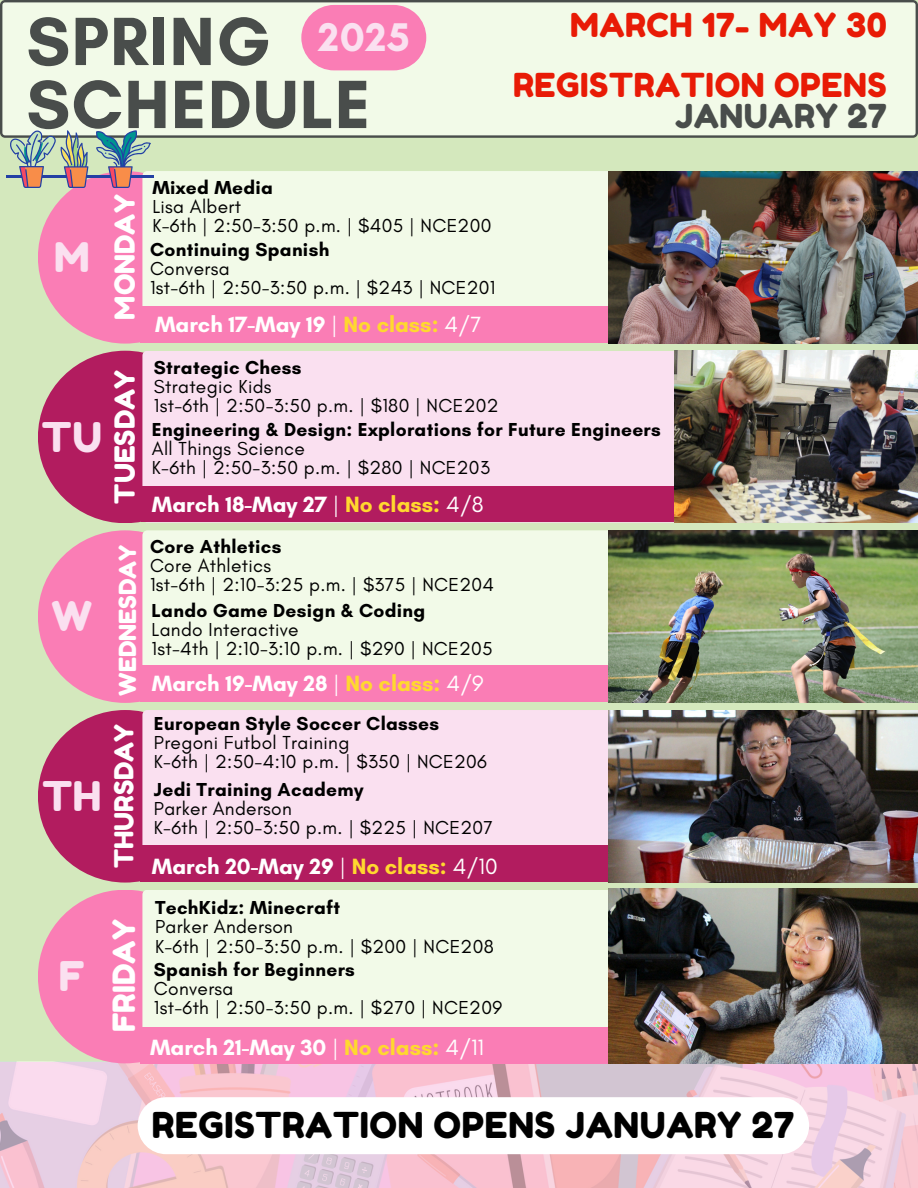
<style>
.page{position:relative;width:918px;height:1188px;background:#d4e8bd}
.page>*{position:absolute;margin:0;border:0;box-sizing:border-box;transform-origin:0 0}
.t1{font:700 69.45px/63px "Glacial Indifference";letter-spacing:.015em;color:#494d4b}
.t2{font:40.8px "Fredoka One";color:#fae0f0}
.t3{font:700 40.8px "Glacial Indifference";color:#fae0f0}
.t4{font:35.7px "Fredoka One";letter-spacing:.015em;color:#000}
.t5{font:33px/30.3px "Fredoka One";letter-spacing:.015em;color:#e81b06;text-align:right}
.t6{font:30.6px "Fredoka One";color:#fff}
.t7{font:27.6px "Fredoka One";color:#fff}
.t8{font:26.1px "Fredoka One";color:#fff}
.t9{font:23.55px "Fredoka One";color:#fff}
.t10{font:700 22.5px "Glacial Indifference";color:#fff}
.t11{font:19.2px "Glacial Indifference";letter-spacing:.015em;color:#000}
.t12{font:700 19.2px "Glacial Indifference";letter-spacing:.015em;color:#000}
.s1{color:#494d4b}
.s2{font-weight:400}
.s3{color:#ffd82f}
</style>
<div class="page">
<div style="left:38px;top:171px;width:174px;height:173px;background:#fa7db5;border-radius:50%"></div>
<div style="left:142px;top:171px;width:466px;height:136px;background:#f2fae8"></div>
<div style="left:0;top:0;width:918px;height:138px;background:#f2fae8"></div>
<svg style="left:301px;top:5px;width:125px;height:65px;background:#f98aba"></svg>
<img style="left:0;top:1062px;width:918px;height:126px">
<hr style="left:7px;top:175px;width:147px;height:2px;background:#2340a4">
<svg style="left:95px;top:130px;width:56px;height:58px"></svg>
<svg style="left:10px;top:130px;width:78px;height:58px"></svg>
<div style="left:38px;top:351px;width:174px;height:172px;background:#b21c5f;border-radius:50%"></div>
<div style="left:142px;top:351px;width:776px;height:172px;background:#fae0f0"></div>
<div style="left:38px;top:530px;width:174px;height:173px;background:#fa7db5;border-radius:50%"></div>
<div style="left:142px;top:530px;width:776px;height:172px;background:#f2fae8"></div>
<div style="left:38px;top:710px;width:174px;height:173px;background:#b21c5f;border-radius:50%"></div>
<div style="left:142px;top:710px;width:776px;height:172px;background:#fae0f0"></div>
<div style="left:38px;top:890px;width:174px;height:173px;background:#fa7db5;border-radius:50%"></div>
<div style="left:142px;top:890px;width:466px;height:137px;background:#f2fae8"></div>
<div style="left:141px;top:486px;width:563px;height:36px;background:#b21c5f"></div>
<img style="left:674px;top:350px;width:244px;height:172px">
<img style="left:608px;top:710px;width:309px;height:172px">
<img style="left:608px;top:530px;width:309px;height:172px">
<div style="left:140px;top:307px;width:469px;height:36px;background:#fa7db5"></div>
<div style="left:140px;top:666px;width:468px;height:36px;background:#fa7db5"></div>
<div style="left:140px;top:845px;width:468px;height:37px;background:#b21c5f"></div>
<div style="left:140px;top:1027px;width:469px;height:36px;background:#fa7db5"></div>
<img style="left:608px;top:171px;width:310px;height:172px">
<img style="left:608px;top:889px;width:310px;height:174px">
<div style="left:138px;top:1097px;width:671px;height:57px;background:#fff"></div>
<h1 class="t3" style="left:318px;top:13px;width:93px">2025</h1>
<p class="t5" style="left:570px;top:9px;width:318px">MARCH 17- MAY 30</p>
<p class="t5" style="left:513px;top:70px;width:375px">REGISTRATION OPENS<br><span class="s1">JANUARY 27</span></p>
<h3 class="t1" style="left:26px;top:9px;width:345px">SPRING<br>SCHEDULE</h3>
<h4 class="t2" style="left:54px;top:232px;width:37px">M</h4>
<h4 class="t7" style="left:108px;top:320px;width:126px;rotate:-90deg">MONDAY</h4>
<p class="t2" style="left:42px;top:412px;width:62px">TU</p>
<h5 class="t7" style="left:108px;top:504px;width:135px;rotate:-90deg">TUESDAY</h5>
<p class="t2" style="left:52px;top:592px;width:42px">W</p>
<p class="t2" style="left:42px;top:771px;width:61px">TH</p>
<p class="t9" style="left:113px;top:696px;width:153px;rotate:-90deg">WEDNESDAY</p>
<p class="t8" style="left:108px;top:868px;width:146px;rotate:-90deg">THURSDAY</p>
<p class="t2" style="left:59px;top:951px;width:28px">F</p>
<p class="t6" style="left:105px;top:1032px;width:114px;rotate:-90deg">FRIDAY</p>
<p class="t12" style="left:152px;top:176px;width:122px">Mixed Media</p>
<h2 class="t11" style="left:152px;top:195px;width:90px">Lisa Albert</h2>
<p class="t11" style="left:152px;top:214px;width:341px">K-6th | 2:50-3:50 p.m. | $405 | NCE200</p>
<p class="t12" style="left:150px;top:238px;width:181px">Continuing Spanish</p>
<p class="t11" style="left:150px;top:257px;width:81px">Conversa</p>
<h5 class="t11" style="left:150px;top:276px;width:347px">1st-6th | 2:50-3:50 p.m. | $243 | NCE201</h5>
<p class="t10" style="left:155px;top:311px;width:328px">March 17-May 19 <span class="s2">|</span> <span class="s3">No class:</span> <span class="s2">4/7</span></p>
<p class="t12" style="left:154px;top:356px;width:149px">Strategic Chess</p>
<p class="t11" style="left:154px;top:375px;width:119px">Strategic Kids</p>
<p class="t11" style="left:154px;top:394px;width:346px">1st-6th | 2:50-3:50 p.m. | $180 | NCE202</p>
<p class="t12" style="left:152px;top:417px;width:511px">Engineering &amp; Design: Explorations for Future Engineers</p>
<p class="t11" style="left:152px;top:436px;width:155px">All Things Science</p>
<p class="t11" style="left:152px;top:456px;width:340px">K-6th | 2:50-3:50 p.m. | $280 | NCE203</p>
<p class="t10" style="left:152px;top:490px;width:333px">March 18-May 27 <span class="s2">|</span> <span class="s3">No class:</span> <span class="s2">4/8</span></p>
<p class="t12" style="left:150px;top:535px;width:133px">Core Athletics</p>
<p class="t11" style="left:150px;top:554px;width:123px">Core Athletics</p>
<p class="t11" style="left:150px;top:573px;width:346px">1st-6th | 2:10-3:25 p.m. | $375 | NCE204</p>
<p class="t12" style="left:152px;top:599px;width:275px">Lando Game Design &amp; Coding</p>
<p class="t11" style="left:152px;top:618px;width:149px">Lando Interactive</p>
<p class="t11" style="left:152px;top:637px;width:343px">1st-4th | 2:10-3:10 p.m. | $290 | NCE205</p>
<p class="t10" style="left:152px;top:670px;width:333px">March 19-May 28 <span class="s2">|</span> <span class="s3">No class:</span> <span class="s2">4/9</span></p>
<p class="t12" style="left:154px;top:712px;width:287px">European Style Soccer Classes</p>
<p class="t11" style="left:154px;top:731px;width:197px">Pregoni Futbol Training</p>
<p class="t11" style="left:154px;top:750px;width:335px">K-6th | 2:50-4:10 p.m. | $350 | NCE206</p>
<p class="t12" style="left:154px;top:777px;width:211px">Jedi Training Academy</p>
<p class="t11" style="left:154px;top:797px;width:139px">Parker Anderson</p>
<p class="t11" style="left:154px;top:816px;width:341px">K-6th | 2:50-3:50 p.m. | $225 | NCE207</p>
<p class="t10" style="left:152px;top:852px;width:347px">March 20-May 29 <span class="s2">|</span> <span class="s3">No class:</span> <span class="s2">4/10</span></p>
<p class="t12" style="left:155px;top:896px;width:187px">TechKidz: Minecraft</p>
<p class="t11" style="left:155px;top:915px;width:139px">Parker Anderson</p>
<p class="t11" style="left:155px;top:934px;width:340px">K-6th | 2:50-3:50 p.m. | $200 | NCE208</p>
<p class="t12" style="left:154px;top:958px;width:203px">Spanish for Beginners</p>
<h6 class="t11" style="left:154px;top:977px;width:81px">Conversa</h6>
<h2 class="t11" style="left:154px;top:996px;width:350px">1st-6th | 2:50-3:50 p.m. | $270 | NCE209</h2>
<h5 class="t10" style="left:150px;top:1033px;width:336px">March 21-May 30 <span class="s2">|</span> <span class="s3">No class:</span> <span class="s2">4/11</span></h5>
<p class="t4" style="left:152px;top:1103px;width:644px">REGISTRATION OPENS JANUARY 27</p>
</div>
